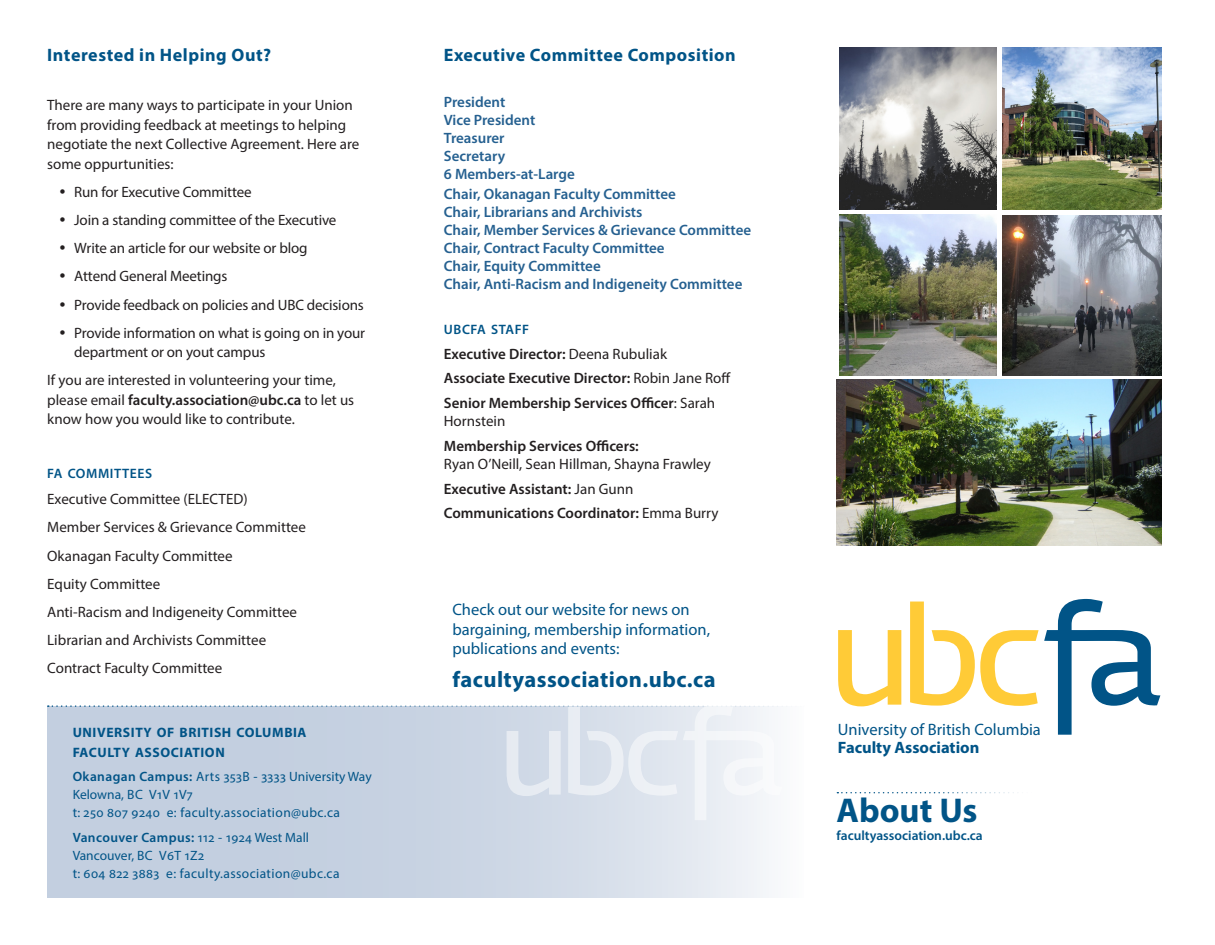
<style>
.page{position:relative;width:1215px;height:945px;background:#fff}
.page>*{position:absolute;margin:0;border:0;box-sizing:border-box;transform-origin:0 0}
.cover_text{font:700 34.5px "Myriad Pro";color:#015487}
.headings{font:700 22.5px "Myriad Pro";letter-spacing:.02em;color:#015487}
.subheadings{font:700 18px "Myriad Pro";letter-spacing:.03em;color:#015487}
.headings-2{font:700 18px "Myriad Pro";letter-spacing:.03em;color:#015487}
.cover_text-2{font:16.5px/19.8px "Myriad Pro";color:#015487}
.cover_text-3{font:700 16.5px "Myriad Pro";color:#015487}
.body{font:15px/19.5px "Myriad Pro";color:#231f20}
.Name{font:600 15px/18px "Myriad Pro";color:#256090}
.t1{font:600 15px/18px "Myriad Pro";color:#231f20}
.headings-3{font:700 13.65px/19.5px "Myriad Pro";letter-spacing:.045em;color:#015487}
.subheadings-2{font:600 13.65px "Myriad Pro";letter-spacing:.045em;color:#015487}
.headings-4{font:13.5px/18px "Myriad Pro";letter-spacing:.03em;color:#015487}
.headings-5{font:13.5px/18px "Myriad Pro";color:#015487}
.cover_text-4{font:600 13.5px "Myriad Pro";color:#015487}
.s1{font-weight:600}
.s2{font-weight:400}
</style>
<div class="page">
<svg style="left:47px;top:706px;width:722px;height:192px;background:#cdd7e5"></svg>
<img style="left:839px;top:214px;width:158px;height:161px">
<img style="left:839px;top:47px;width:158px;height:163px">
<svg style="left:910px;top:599px;width:250px;height:136px"></svg>
<svg style="left:838px;top:630px;width:63px;height:76px"></svg>
<svg style="left:48px;top:705px;width:739px;height:115px;background:#d0d9e6"></svg>
<img style="left:837px;top:380px;width:325px;height:165px">
<svg style="left:837px;top:792px;width:177px;height:2px"></svg>
<img style="left:1003px;top:48px;width:159px;height:161px">
<img style="left:1003px;top:215px;width:159px;height:160px">
<p class="headings-2" style="left:47px;top:43px;width:225px">Interested in Helping Out?</p>
<p class="body" style="left:47px;top:95px;width:314px">There are many ways to participate in your Union from providing feedback at meetings to helping negotiate the next Collective Agreement. Here are some oppurtunities:</p>
<p class="body" style="left:74px;top:182px;width:179px">Run for Executive Committee</p>
<p class="body" style="left:74px;top:210px;width:264px">Join a standing committee of the Executive</p>
<p class="body" style="left:74px;top:238px;width:235px">Write an article for our website or blog</p>
<p class="body" style="left:74px;top:266px;width:155px">Attend General Meetings</p>
<p class="body" style="left:74px;top:295px;width:291px">Provide feedback on policies and UBC decisions</p>
<p class="body" style="left:74px;top:323px;width:292px">Provide information on what is going on in your department or on yout campus</p>
<p class="body" style="left:47px;top:370px;width:309px">If you are interested in volunteering your time, please email <span class="s1">faculty.association@ubc.ca</span> to let us know how you would like to contribute.</p>
<p class="subheadings-2" style="left:47px;top:465px;width:107px">FA COMMITTEES</p>
<p class="body" style="left:47px;top:489px;width:202px">Executive Committee (ELECTED)</p>
<p class="body" style="left:47px;top:517px;width:260px">Member Services &amp; Grievance Committee</p>
<p class="body" style="left:47px;top:546px;width:187px">Okanagan Faculty Committee</p>
<p class="body" style="left:47px;top:574px;width:115px">Equity Committee</p>
<p class="body" style="left:47px;top:602px;width:251px">Anti-Racism and Indigeneity Committee</p>
<p class="body" style="left:47px;top:630px;width:220px">Librarian and Archivists Committee</p>
<p class="body" style="left:47px;top:658px;width:177px">Contract Faculty Committee</p>
<p class="headings-3" style="left:73px;top:722px;width:235px">UNIVERSITY OF BRITISH COLUMBIA<br>FACULTY ASSOCIATION</p>
<p class="headings-5" style="left:73px;top:768px;width:301px"><span class="s1">Okanagan Campus:</span> Arts 353B - 3333 University Way<br>Kelowna, BC V1V 1V7</p>
<p class="headings-4" style="left:73px;top:804px;width:269px">t: 250 807 9240 e: faculty.association@ubc.ca</p>
<p class="headings-4" style="left:73px;top:828px;width:268px"><span class="s1">Vancouver Campus:</span> 112 - 1924 West Mall<br>Vancouver, BC V6T 1Z2<br>t: 604 822 3883 e: faculty.association@ubc.ca</p>
<p class="subheadings" style="left:444px;top:43px;width:293px">Executive Committee Composition</p>
<p class="Name" style="left:444px;top:93px;width:63px">President</p>
<p class="Name" style="left:444px;top:111px;width:93px">Vice President</p>
<p class="Name" style="left:444px;top:129px;width:62px">Treasurer</p>
<p class="Name" style="left:444px;top:147px;width:63px">Secretary</p>
<p class="Name" style="left:444px;top:165px;width:132px">6 Members-at-Large</p>
<p class="Name" style="left:444px;top:185px;width:233px">Chair, Okanagan Faculty Committee</p>
<p class="Name" style="left:444px;top:203px;width:200px">Chair, Librarians and Archivists</p>
<p class="Name" style="left:444px;top:221px;width:309px">Chair, Member Services &amp; Grievance Committee</p>
<p class="Name" style="left:444px;top:239px;width:300px">Chair, Contract Faculty Committee<br>Chair, Equity Committee<br>Chair, Anti-Racism and Indigeneity Committee</p>
<p class="subheadings-2" style="left:444px;top:321px;width:87px">UBCFA STAFF</p>
<p class="t1" style="left:444px;top:344px;width:225px">Executive Director: <span class="s2">Deena Rubuliak</span></p>
<p class="t1" style="left:444px;top:369px;width:288px">Associate Executive Director: <span class="s2">Robin Jane Roff</span></p>
<p class="t1" style="left:444px;top:394px;width:273px">Senior Membership Services Officer<span class="s2">: Sarah<br>Hornstein</span></p>
<p class="body" style="left:444px;top:437px;width:268px;line-height:18px"><span class="s1">Membership Services Officers:<br></span>Ryan O’Neill, Sean Hillman, Shayna Frawley</p>
<p class="t1" style="left:444px;top:479px;width:191px">Executive Assistant: <span class="s2">Jan Gunn</span></p>
<p class="t1" style="left:444px;top:504px;width:276px">Communications Coordinator: <span class="s2">Emma Burry</span></p>
<p class="cover_text-2" style="left:452px;top:599px;width:259px">Check out our website for news on bargaining, membership information, publications and events:</p>
<p class="headings" style="left:452px;top:665px;width:265px">facultyassociation.ubc.ca</p>
<p class="cover_text-2" style="left:838px;top:719px;width:204px">University of British Columbia</p>
<p class="cover_text-3" style="left:838px;top:737px;width:143px">Faculty Association</p>
<p class="cover_text" style="left:837px;top:787px;width:142px">About Us</p>
<p class="cover_text-4" style="left:837px;top:826px;width:148px">facultyassociation.ubc.ca</p>
</div>
